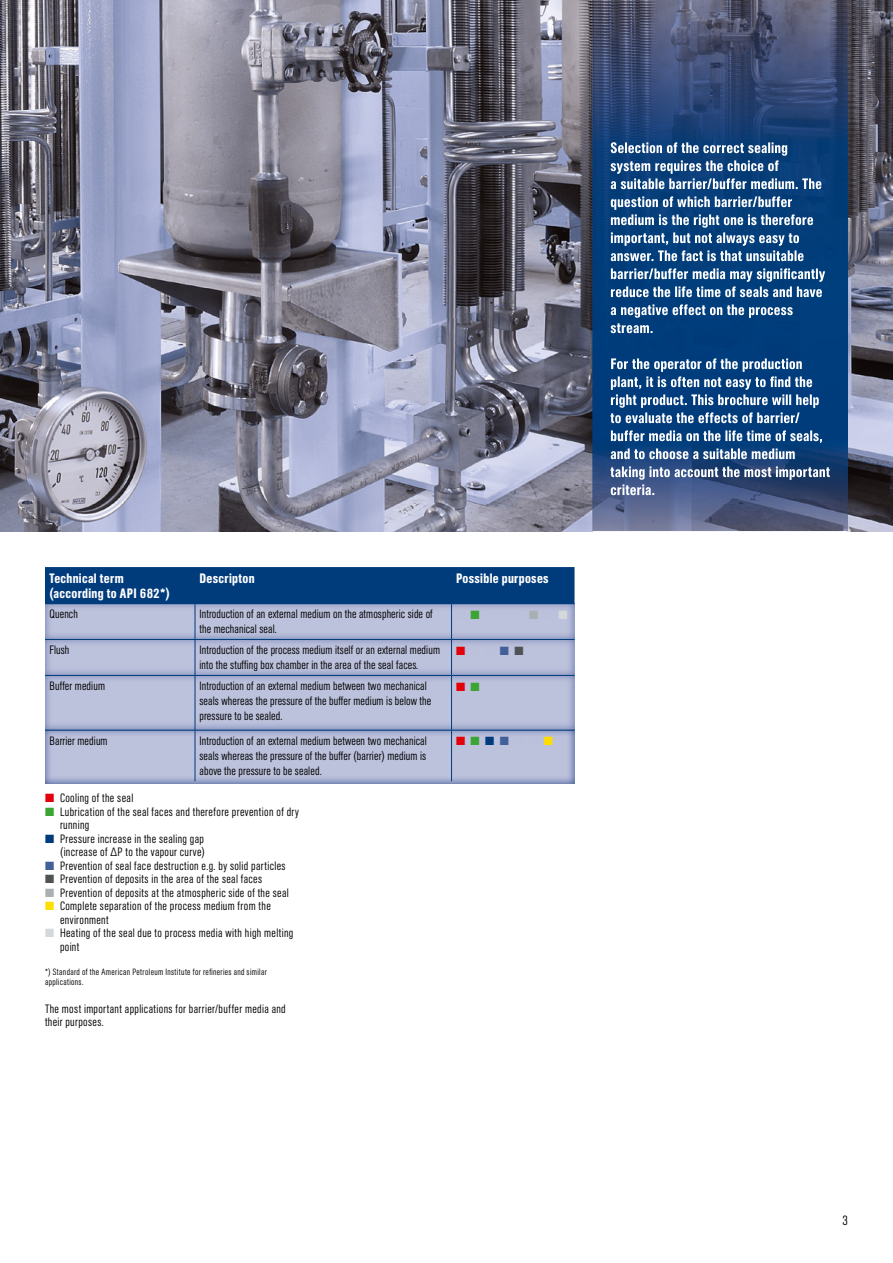
<style>
.page{position:relative;width:893px;height:1263px;background:#fff}
.page>*{position:absolute;margin:0;border:0;box-sizing:border-box;transform-origin:0 0}
.t1{font:500 condensed 13.5px/15px "AG Book Pro";letter-spacing:.025em;color:#fff}
.t2{font:300 condensed 13.5px "AG Book Pro";color:#000}
.t3{font:300 condensed 12px/15px "AG Book Pro";letter-spacing:.025em;color:#000}
.t4{font:12px "Zapf Dingbats ITC";color:#e3000b}
.t5{font:300 condensed 9px/10.5px "AG Book Pro";letter-spacing:.035em;color:#000}
.s1{color:#bcc1db}
.s2{color:#425f99}
.s3{color:#4f5355}
.s4{color:#3ca432}
.s5{color:#003b7c}
.s6{color:#fd0}
.s7{color:#e3000b}
.s8{color:#aaafb2}
.s9{color:#d5d8da}
</style>
<div class="page">
<img style="left:0;top:531px;width:893px;height:1px">
<img style="left:592px;top:531px;width:256px;height:1px">
<img style="left:0;top:0;width:893px;height:531px">
<img style="left:611px;top:142px;width:177px;height:14px">
<img style="left:611px;top:160px;width:168px;height:14px">
<img style="left:611px;top:178px;width:211px;height:11px">
<img style="left:611px;top:196px;width:181px;height:14px">
<img style="left:611px;top:214px;width:202px;height:14px">
<img style="left:611px;top:232px;width:188px;height:14px">
<img style="left:611px;top:250px;width:193px;height:11px">
<img style="left:611px;top:268px;width:214px;height:14px">
<img style="left:611px;top:286px;width:211px;height:11px">
<img style="left:611px;top:304px;width:182px;height:14px">
<img style="left:611px;top:323px;width:42px;height:10px">
<img style="left:611px;top:358px;width:191px;height:14px">
<img style="left:611px;top:376px;width:202px;height:14px">
<img style="left:611px;top:394px;width:208px;height:14px">
<img style="left:610px;top:412px;width:190px;height:11px">
<img style="left:611px;top:430px;width:212px;height:13px">
<img style="left:611px;top:448px;width:184px;height:11px">
<img style="left:610px;top:466px;width:220px;height:14px">
<img style="left:611px;top:484px;width:44px;height:11px">
<img style="left:45px;top:604px;width:529px;height:179px">
<div style="left:45px;top:567px;width:529px;height:37px;background:#003b7c"></div>
<hr style="left:195px;top:604px;width:1px;height:35px;background:#003b7c">
<hr style="left:451px;top:604px;width:1px;height:35px;background:#003b7c">
<hr style="left:45px;top:639px;width:150px;height:1px;background:#003b7c">
<hr style="left:195px;top:639px;width:257px;height:1px;background:#003b7c">
<hr style="left:195px;top:640px;width:1px;height:35px;background:#003b7c">
<hr style="left:452px;top:639px;width:122px;height:1px;background:#003b7c">
<hr style="left:451px;top:640px;width:1px;height:35px;background:#003b7c">
<hr style="left:45px;top:675px;width:150px;height:1px;background:#003b7c">
<hr style="left:195px;top:675px;width:257px;height:1px;background:#003b7c">
<hr style="left:195px;top:676px;width:1px;height:54px;background:#003b7c">
<hr style="left:452px;top:675px;width:122px;height:1px;background:#003b7c">
<hr style="left:451px;top:676px;width:1px;height:54px;background:#003b7c">
<hr style="left:45px;top:730px;width:150px;height:1px;background:#003b7c">
<hr style="left:195px;top:730px;width:257px;height:1px;background:#003b7c">
<hr style="left:195px;top:731px;width:1px;height:50px;background:#003b7c">
<hr style="left:452px;top:730px;width:122px;height:1px;background:#003b7c">
<hr style="left:451px;top:731px;width:1px;height:50px;background:#003b7c">
<svg style="left:456px;top:682px;width:23px;height:8px"></svg>
<p class="t1" style="left:50px;top:571px;width:122px">Technical term (according to API 682*)</p>
<p class="t1" style="left:199px;top:571px;width:57px">Descripton</p>
<p class="t1" style="left:456px;top:571px;width:94px">Possible purposes</p>
<p class="t3" style="left:50px;top:607px;width:30px">Quench</p>
<p class="t3" style="left:200px;top:607px;width:235px">Introduction of an external medium on the atmospheric side of the mechanical seal.</p>
<p class="t3" style="left:50px;top:643px;width:21px">Flush</p>
<p class="t3" style="left:200px;top:643px;width:242px">Introduction of the process medium itself or an external medium into the stuffing box chamber in the area of the seal faces.</p>
<p class="t4" style="left:456px;top:645px;width:69px">■ <span class="s1">■ ■</span> <span class="s2">■</span> <span class="s3">■</span></p>
<p class="t3" style="left:49px;top:679px;width:57px">Buffer medium</p>
<p class="t3" style="left:199px;top:679px;width:233px">Introduction of an external medium between two mechanical seals whereas the pressure of the buffer medium is below the pressure to be sealed.</p>
<p class="t3" style="left:49px;top:733px;width:60px">Barrier medium</p>
<p class="t3" style="left:199px;top:733px;width:229px;text-align:justify">Introduction of an external medium between two mechanical seals whereas the pressure of the buffer (barrier) medium is above the pressure to be sealed.</p>
<p class="t4" style="left:456px;top:735px;width:98px">■ <span class="s4">■</span> <span class="s5">■</span> <span class="s2">■</span> <span class="s1">■ ■</span> <span class="s6">■</span></p>
<p class="t3" style="left:45px;top:790px;width:90px"><span class="s7">■</span> Cooling of the seal</p>
<p class="t3" style="left:60px;top:805px;width:240px;line-height:13.5px;text-indent:-15px"><span class="s4">■</span> Lubrication of the seal faces and therefore prevention of dry running</p>
<p class="t3" style="left:45px;top:832px;width:161px;line-height:13.5px;text-align:right"><span class="s5">■</span> Pressure increase in the sealing gap (increase of ΔP to the vapour curve)</p>
<p class="t3" style="left:45px;top:858px;width:242px"><span class="s2">■</span> Prevention of seal face destruction e.g. by solid particles</p>
<p class="t3" style="left:45px;top:871px;width:219px"><span class="s3">■</span> Prevention of deposits in the area of the seal faces</p>
<p class="t3" style="left:45px;top:885px;width:245px"><span class="s8">■</span> Prevention of deposits at the atmospheric side of the seal</p>
<p class="t3" style="left:60px;top:899px;width:212px;line-height:13.5px;text-indent:-15px"><span class="s6">■</span> Complete separation of the process medium from the environment</p>
<p class="t3" style="left:60px;top:926px;width:235px;line-height:13.5px;text-indent:-15px"><span class="s9">■</span> Heating of the seal due to process media with high melting point</p>
<p class="t5" style="left:45px;top:966px;width:223px">*) Standard of the American Petroleum Institute for refineries and similar applications.</p>
<p class="t3" style="left:45px;top:1001px;width:242px;line-height:13.5px">The most important applications for barrier/buffer media and their purposes.</p>
<p class="t2" style="left:842px;top:1212px;width:7px">3</p>
</div>
